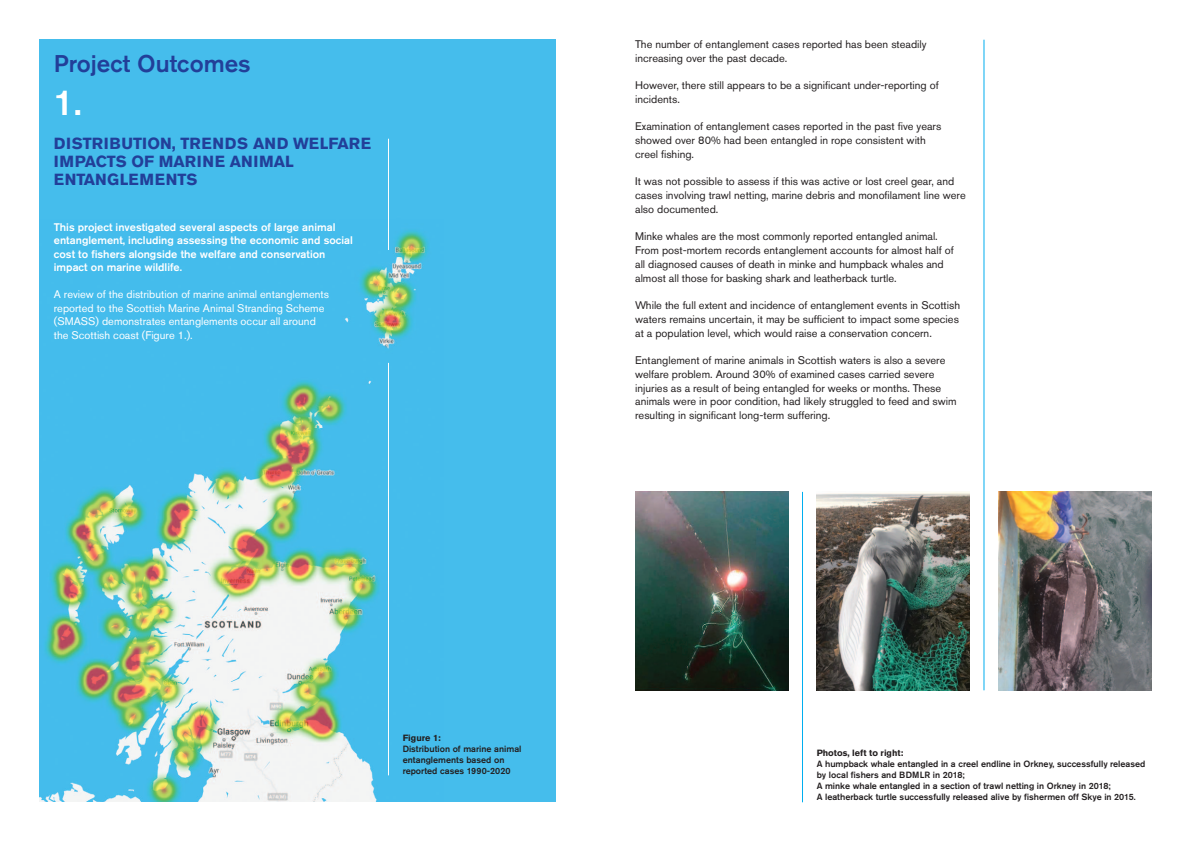
<style>
.page{position:relative;width:1191px;height:842px;background:#fff}
.page>*{position:absolute;margin:0;border:0;box-sizing:border-box;transform-origin:0 0}
.t1{font:500 36px "Akzidenz Grotesk Std";color:#fff}
.t2{font:500 24px "Akzidenz Grotesk Std";color:#223f99}
.t3{font:700 16px "Akzidenz Grotesk Std";color:#223f99}
.t4{font:700 16px "Akzidenz Grotesk Std";letter-spacing:.03em;color:#223f99}
.t5{font:11px/13.8px "Akzidenz Grotesk Std";color:#231f20}
.t6{font:11px "Akzidenz Grotesk Std";color:#fff}
.t7{font:500 11px/13.5px "Akzidenz Grotesk Std";color:#fff}
.t8{font:500 9px/11px "Akzidenz Grotesk Std";color:#231f20}
.t9{font:700 9px "Akzidenz Grotesk Std";color:#231f20}
</style>
<div class="page">
<img style="left:40px;top:40px;width:516px;height:762px">
<img style="left:998px;top:492px;width:153px;height:198px">
<img style="left:816px;top:492px;width:153px;height:198px">
<img style="left:635px;top:492px;width:153px;height:198px">
<hr style="left:802px;top:492px;width:1px;height:310px;background:#00aeef">
<hr style="left:983px;top:40px;width:1px;height:650px;background:#00aeef">
<hr style="left:388px;top:139px;width:1px;height:111px;background:#fff">
<hr style="left:388px;top:363px;width:1px;height:412px;background:#fff">
<p class="t2" style="left:54px;top:55px;width:198px">Project Outcomes</p>
<p class="t1" style="left:54px;top:90px;width:29px">1.</p>
<p class="t4" style="left:54px;top:138px;width:319px">DISTRIBUTION, TRENDS AND WELFARE</p>
<p class="t3" style="left:54px;top:156px;width:242px">IMPACTS OF MARINE ANIMAL</p>
<p class="t3" style="left:54px;top:174px;width:145px">ENTANGLEMENTS</p>
<p class="t7" style="left:54px;top:221px;width:283px">This project investigated several aspects of large animal</p>
<p class="t7" style="left:54px;top:234px;width:301px">entanglement, including assessing the economic and social cost to fishers alongside the welfare and conservation</p>
<p class="t7" style="left:54px;top:261px;width:130px">impact on marine wildlife.</p>
<p class="t6" style="left:54px;top:290px;width:277px">A review of the distribution of marine animal entanglements</p>
<p class="t6" style="left:54px;top:304px;width:272px">reported to the Scottish Marine Animal Stranding Scheme</p>
<p class="t6" style="left:54px;top:317px;width:263px">(SMASS) demonstrates entanglements occur all around</p>
<p class="t6" style="left:54px;top:331px;width:140px">the Scottish coast (Figure 1.).</p>
<p class="t5" style="left:635px;top:38px;width:293px">The number of entanglement cases reported has been steadily</p>
<p class="t5" style="left:635px;top:52px;width:154px">increasing over the past decade.</p>
<p class="t5" style="left:635px;top:80px;width:305px">However, there still appears to be a significant under-reporting of</p>
<p class="t5" style="left:635px;top:93px;width:46px">incidents.</p>
<p class="t5" style="left:635px;top:121px;width:307px">Examination of entanglement cases reported in the past five years showed over 80% had been entangled in rope consistent with</p>
<p class="t5" style="left:635px;top:148px;width:60px">creel fishing.</p>
<p class="t5" style="left:635px;top:176px;width:332px">It was not possible to assess if this was active or lost creel gear, and cases involving trawl netting, marine debris and monofilament line were also documented.</p>
<p class="t5" style="left:635px;top:231px;width:304px">Minke whales are the most commonly reported entangled animal.</p>
<p class="t5" style="left:635px;top:245px;width:320px">From post-mortem records entanglement accounts for almost half of</p>
<p class="t5" style="left:635px;top:258px;width:310px">all diagnosed causes of death in minke and humpback whales and</p>
<p class="t5" style="left:635px;top:272px;width:263px">almost all those for basking shark and leatherback turtle.</p>
<p class="t5" style="left:635px;top:300px;width:326px;text-align:justify">While the full extent and incidence of entanglement events in Scottish waters remains uncertain, it may be sufficient to impact some species at a population level, which would raise a conservation concern.</p>
<p class="t5" style="left:635px;top:355px;width:312px">Entanglement of marine animals in Scottish waters is also a severe</p>
<p class="t5" style="left:635px;top:368px;width:301px">welfare problem. Around 30% of examined cases carried severe</p>
<p class="t5" style="left:635px;top:382px;width:307px">injuries as a result of being entangled for weeks or months. These</p>
<p class="t5" style="left:635px;top:396px;width:323px">animals were in poor condition, had likely struggled to feed and swim resulting in significant long-term suffering.</p>
<p class="t9" style="left:403px;top:735px;width:40px">Figure 1:</p>
<p class="t8" style="left:403px;top:744px;width:120px">Distribution of marine animal</p>
<p class="t8" style="left:403px;top:755px;width:103px">entanglements based on</p>
<p class="t8" style="left:403px;top:766px;width:109px">reported cases 1990-2020</p>
<p class="t9" style="left:816px;top:750px;width:88px">Photos, left to right:</p>
<p class="t8" style="left:816px;top:759px;width:330px">A humpback whale entangled in a creel endline in Orkney, successfully released by local fishers and BDMLR in 2018;</p>
<p class="t8" style="left:816px;top:781px;width:295px">A minke whale entangled in a section of trawl netting in Orkney in 2018;</p>
<p class="t8" style="left:816px;top:792px;width:320px">A leatherback turtle successfully released alive by fishermen off Skye in 2015.</p>
</div>
